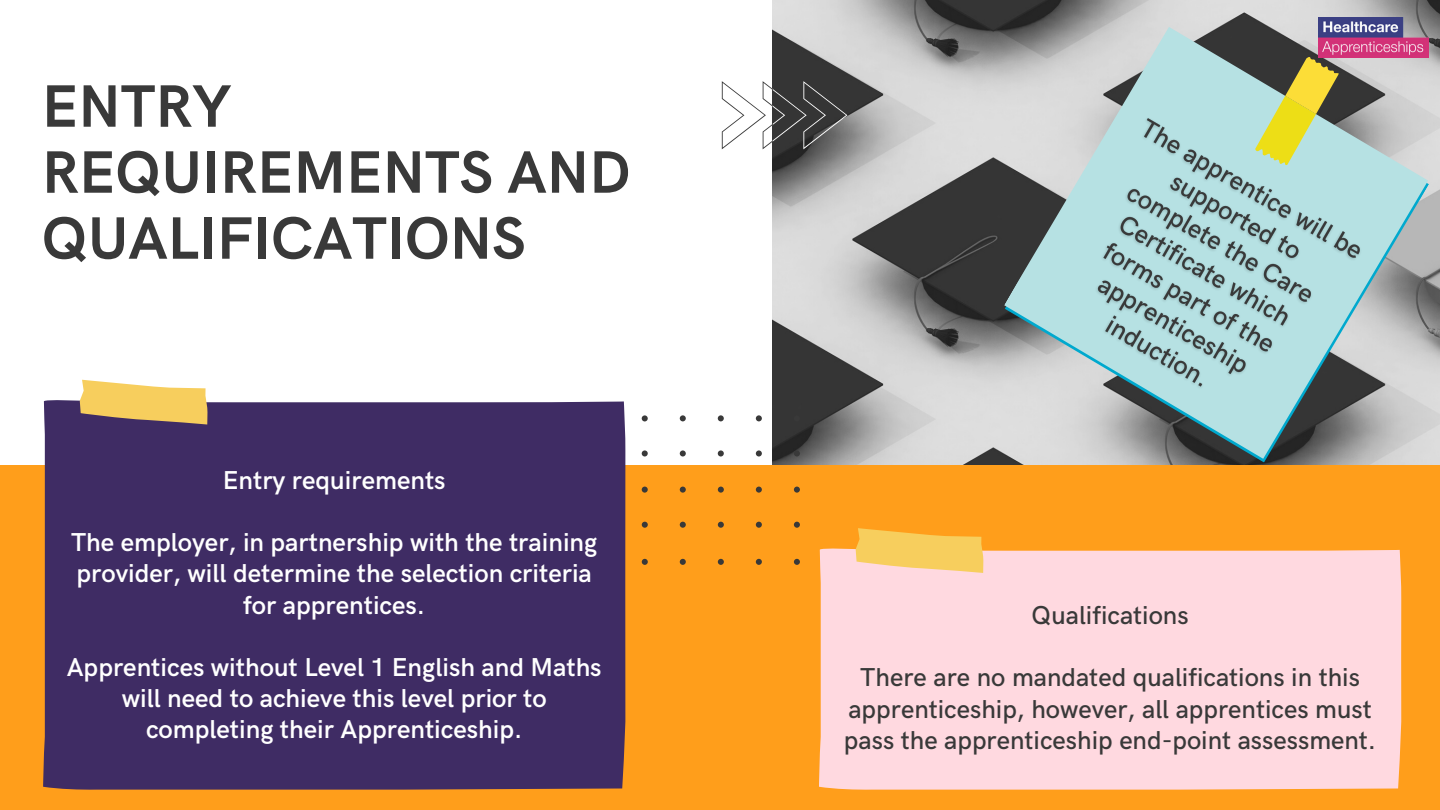
<style>
.page{position:relative;width:1440px;height:810px;background:#ff9e1b}
.page>*{position:absolute;margin:0;border:0;box-sizing:border-box;transform-origin:0 0}
.t1{font:700 60px/66px "HK Grotesk";color:#393939}
.t2{font:600 26px/31.2px "HK Grotesk";color:#fff;text-align:center}
.t3{font:500 26px/31.2px "HK Grotesk";color:#393939;text-align:center}
</style>
<div class="page">
<div style="left:0;top:0;width:1440px;height:465px;background:#fff"></div>
<div style="left:43px;top:399px;width:583px;height:391px;background:#3f2c64"></div>
<svg style="left:81px;top:380px;width:127px;height:45px;background:#e0bf71"></svg>
<img style="left:772px;top:0;width:668px;height:465px">
<div style="left:819px;top:548px;width:582px;height:242px;background:#ffd9e0"></div>
<svg style="left:857px;top:528px;width:126px;height:45px;background:#f8c863"></svg>
<svg style="left:642px;top:415px;width:158px;height:150px"></svg>
<svg style="left:722px;top:81px;width:125px;height:68px"></svg>
<img style="left:1318px;top:18px;width:110px;height:6px">
<svg style="left:1001px;top:24px;width:430px;height:438px;background:#a6abae"></svg>
<svg style="left:1255px;top:56px;width:84px;height:53px;background:#99924f"></svg>
<img style="left:1034px;top:109px;width:341px;height:324px">
<h1 class="t1" style="left:42px;top:76px;width:590px">ENTRY<br>REQUIREMENTS AND<br>QUALIFICATIONS</h1>
<p class="t2" style="left:223px;top:466px;width:224px">Entry requirements</p>
<p class="t2" style="left:71px;top:528px;width:528px">The employer, in partnership with the training provider, will determine the selection criteria for apprentices.</p>
<p class="t2" style="left:67px;top:653px;width:536px">Apprentices without Level 1 English and Maths will need to achieve this level prior to completing their Apprenticeship.</p>
<p class="t3" style="left:1032px;top:601px;width:159px">Qualifications</p>
<p class="t3" style="left:844px;top:663px;width:534px">There are no mandated qualifications in this apprenticeship, however, all apprentices must pass the apprenticeship end-point assessment.</p>
</div>
